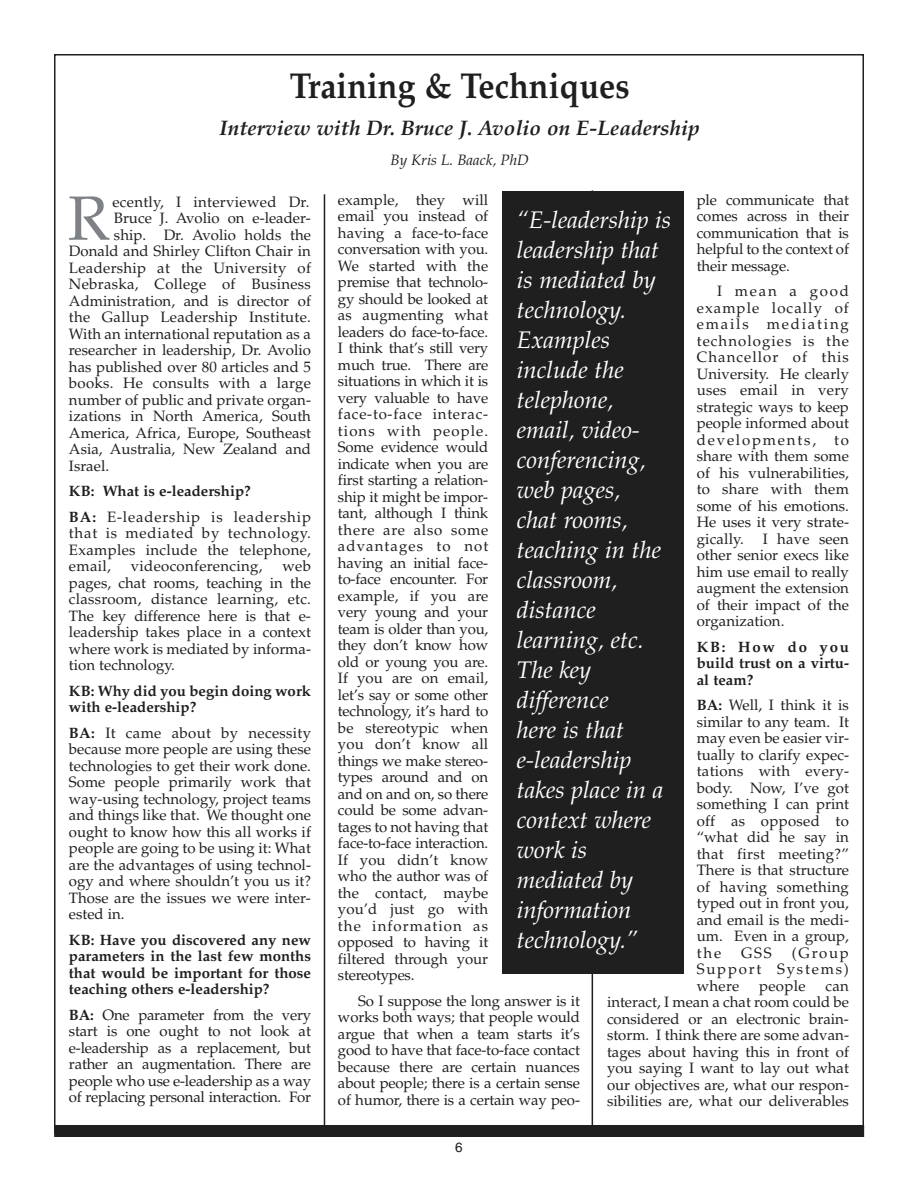
<style>
.page{position:relative;width:918px;height:1188px;background:#fff}
.page>*{position:absolute;margin:0;border:0;box-sizing:border-box;transform-origin:0 0}
.t1{font:62.55px "Palatino";color:#7e8186}
.t2{font:700 36px "Palatino";color:#201f20;scale:.9 1}
.t3{font:italic 24px/30px "Palatino";color:#fff}
.t4{font:italic 700 21px "Palatino";color:#201f20}
.t5{font:15px/16.5px "Palatino";color:#201f20;text-align:justify}
.t6{font:700 15px/16.5px "Palatino";color:#201f20}
.t7{font:15px "Palatino";letter-spacing:.02em;color:#201f20}
.t8{font:italic 15px "Palatino";color:#201f20}
.t9{font:13.5px "Helvetica";color:#201f20}
.s1{font-weight:400}
.s2{font-weight:700}
</style>
<div class="page">
<div style="left:54px;top:1125px;width:810px;height:12px;background:#201f20"></div>
<hr style="left:324px;top:194px;width:1px;height:938px;background:#201f20">
<hr style="left:592px;top:190px;width:1px;height:936px;background:#201f20">
<div style="left:502px;top:191px;width:181px;height:783px;background:#201f20"></div>
<h2 class="t2" style="left:290px;top:72px;width:379px">Training &amp; Techniques</h2>
<h3 class="t4" style="left:220px;top:120px;width:482px">Interview with Dr. Bruce J. Avolio on E-Leadership</h3>
<p class="t8" style="left:391px;top:154px;width:140px">By Kris L. Baack, PhD</p>
<h1 class="t1" style="left:68px;top:194px;width:43px">R</h1>
<p class="t7" style="left:112px;top:196px;width:199px">ecently, I interviewed Dr.</p>
<p class="t5" style="left:114px;top:212px;width:198px">Bruce J. Avolio on e-leader-</p>
<p class="t5" style="left:114px;top:228px;width:199px">ship. Dr. Avolio holds the</p>
<p class="t5" style="left:69px;top:245px;width:244px">Donald and Shirley Clifton Chair in</p>
<p class="t7" style="left:69px;top:262px;width:244px">Leadership at the University of</p>
<p class="t7" style="left:69px;top:278px;width:244px">Nebraska, College of Business</p>
<p class="t5" style="left:69px;top:294px;width:244px">Administration, and is director of</p>
<p class="t7" style="left:69px;top:311px;width:244px">the Gallup Leadership Institute.</p>
<p class="t5" style="left:69px;top:327px;width:244px">With an international reputation as a</p>
<p class="t5" style="left:69px;top:344px;width:243px">researcher in leadership, Dr. Avolio</p>
<p class="t5" style="left:69px;top:360px;width:244px">has published over 80 articles and 5</p>
<p class="t7" style="left:69px;top:377px;width:244px">books. He consults with a large</p>
<p class="t5" style="left:69px;top:393px;width:244px">number of public and private organ-</p>
<p class="t5" style="left:69px;top:410px;width:244px">izations in North America, South</p>
<p class="t5" style="left:69px;top:426px;width:243px">America, Africa, Europe, Southeast</p>
<p class="t5" style="left:69px;top:443px;width:244px">Asia, Australia, New Zealand and</p>
<p class="t5" style="left:69px;top:459px;width:42px">Israel.</p>
<p class="t6" style="left:69px;top:480px;width:244px;line-height:25.5px">KB: What is e-leadership?<br>BA: <span class="s1">E-leadership is leadership</span></p>
<p class="t5" style="left:69px;top:527px;width:244px">that is mediated by technology.<br>Examples include the telephone, email,</p>
<p class="t7" style="left:131px;top:560px;width:133px">videoconferencing,</p>
<p class="t5" style="left:69px;top:560px;width:244px;text-indent:213px">web pages, chat rooms, teaching in the classroom, distance learning, etc.<br>The key difference here is that e&shy;leadership takes place in a context where work is mediated by informa&shy;tion technology.</p>
<p class="t6" style="left:69px;top:684px;width:244px">KB: Why did you begin doing work with e-leadership?</p>
<p class="t5" style="left:69px;top:726px;width:244px"><span class="s2">BA:</span> It came about by necessity because more people are using these technologies to get their work done.<br>Some people primarily work that way-using technology, project teams and things like that. We thought one ought to know how this all works if people are going to be using it: What are the advantages of using technol&shy;ogy and where shouldn’t you us it?<br>Those are the issues we were inter&shy;ested in.</p>
<p class="t6" style="left:69px;top:933px;width:244px;text-align:justify">KB: Have you discovered any new parameters in the last few months that would be important for those teaching others e-leadership?</p>
<p class="t5" style="left:69px;top:1008px;width:244px"><span class="s2">BA:</span> One parameter from the very start is one ought to not look at e-leadership as a replacement, but rather an augmentation. There are people who use e-leadership as a way of replacing personal interaction. For</p>
<p class="t5" style="left:697px;top:193px;width:154px">ple communicate that comes across in their communication that is helpful to the context of their message.</p>
<p class="t5" style="left:697px;top:285px;width:154px;text-indent:20px">I mean a good example locally of emails mediating technologies is the Chancellor of this University. He clearly uses email in very strategic ways to keep people informed about developments, to share with them some of his vulnerabilities, to share with them some of his emotions.<br>He uses it very strate&shy;gically.</p>
<p class="t5" style="left:338px;top:193px;width:152px">example, they will email you instead of having a face-to-face conversation with you.<br>We started with the premise that technolo&shy;gy should be looked at as augmenting what leaders do face-to-face.<br>I think that’s still very much true. There are situations in which it is very valuable to have face-to-face interac&shy;tions with people.<br>Some evidence would indicate when you are first starting a relation&shy;ship it might be impor&shy;tant, although I think there are also some advantages to not having an initial face&shy;to-face encounter. For example, if you are very young and your team is older than you, they don’t know how old or young you are.<br>If you are on email, let’s say or some other technology, it’s hard to be stereotypic when you don’t know all things we make stereo&shy;types around and on and on and on, so there could be some advan&shy;tages to not having that face-to-face interaction.<br>If you didn’t know who the author was of the contact, maybe you’d just go with the information as opposed to having it filtered through your stereotypes.</p>
<p class="t5" style="left:338px;top:994px;width:244px;text-indent:20px">So I suppose the long answer is it works both ways; that people would argue that when a team starts it’s good to have that face-to-face contact because there are certain nuances about people; there is a certain sense of humor, there is a certain way peo-</p>
<p class="t3" style="left:517px;top:208px;width:156px">“E-leadership is leadership that is mediated by technology.<br>Examples include the telephone, email, video&shy;conferencing, web pages,<br>chat rooms, teaching in the classroom, distance learning, etc.<br>The key difference<br>here is that e-leadership takes place in a context where work is mediated by information technology.”</p>
<p class="t5" style="left:697px;top:532px;width:154px;text-indent:66px">I have seen other senior execs like him use email to really augment the extension of their impact of the organization.</p>
<p class="t6" style="left:697px;top:640px;width:154px;text-align:justify">KB: How do you build trust on a virtu&shy;al team?</p>
<p class="t5" style="left:697px;top:699px;width:154px"><span class="s2">BA:</span> Well, I think it is similar to any team. It may even be easier vir&shy;tually to clarify expec&shy;tations with every&shy;body. Now, I’ve got something I can print off as opposed to “what did he say in that first meeting?” There is that structure of having something typed out in front you, and email is the medi&shy;um. Even in a group, the</p>
<p class="t5" style="left:697px;top:946px;width:154px;text-indent:95px">(Group Support Systems) where</p>
<p class="t5" style="left:741px;top:946px;width:32px">GSS</p>
<p class="t5" style="left:759px;top:979px;width:48px">people</p>
<p class="t5" style="left:607px;top:979px;width:244px;text-indent:219px">can interact, I mean a chat room could be considered or an electronic brain&shy;storm. I think there are some advan&shy;tages about having this in front of you saying I want to lay out what our objectives are, what our respon&shy;sibilities are, what our deliverables</p>
<p class="t9" style="left:455px;top:1142px;width:9px">6</p>
</div>
